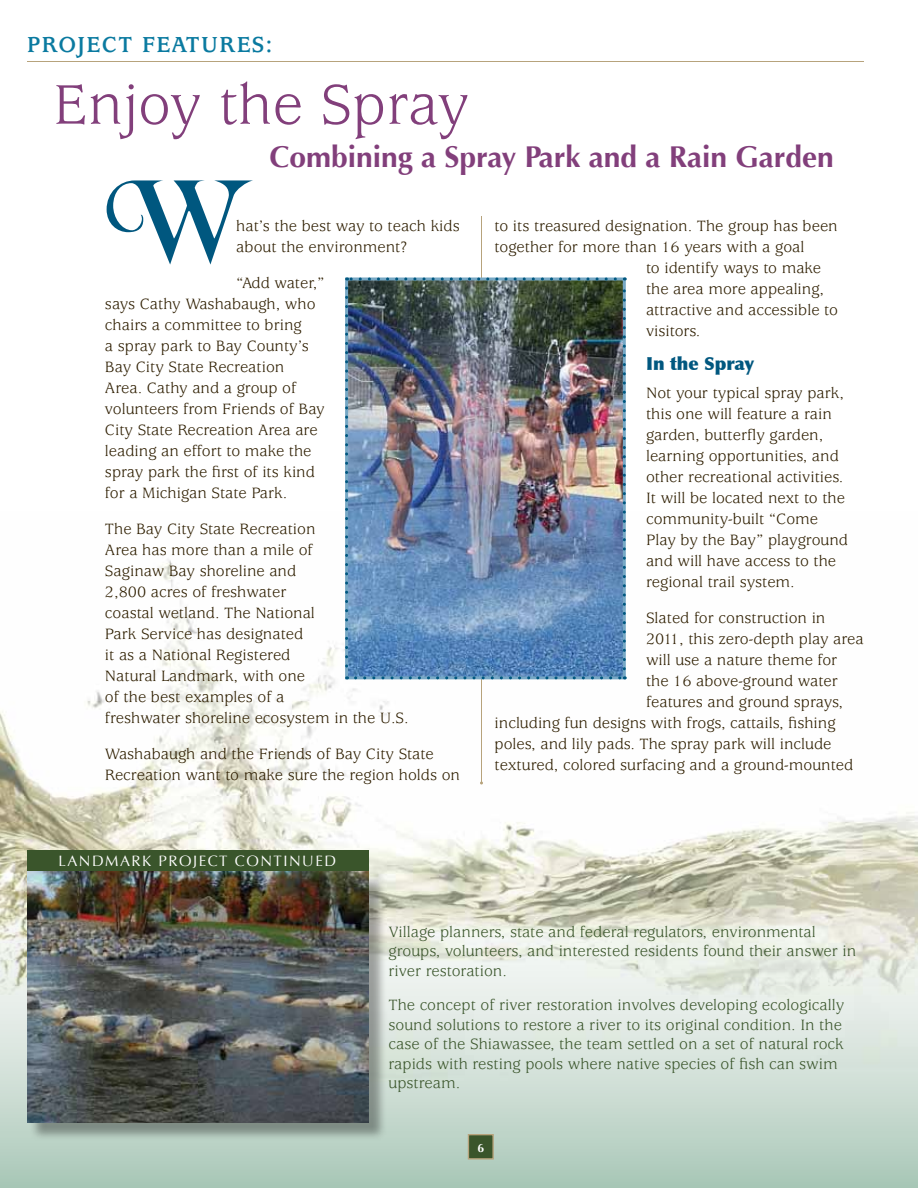
<style>
.page{position:relative;width:918px;height:1188px;background:#fff}
.page>*{position:absolute;margin:0;border:0;box-sizing:border-box;transform-origin:0 0}
.t1{font:107.85px "Schwarzwald";color:#00577f}
.t2{font:61.5px "Usherwood";color:#823f7b}
.t3{font:700 30px "Optima";color:#823f7b}
.t4{font:700 24px "Usherwood";letter-spacing:.06em;color:#0a7aa0}
.t5{font:900 18px "Optima";color:#00577f}
.t6{font:16.5px/21px "Usherwood";color:#2e1e00}
.t7{font:16.5px/19.5px "Usherwood";color:#3a552b}
.t8{font:15px "Optima";letter-spacing:.1em;color:#fff}
.t9{font:700 12px "Optima";color:#fff}
</style>
<div class="page">
<div style="left:0;top:819px;width:918px;height:369px;background:#b2cdbf"></div>
<img style="left:0;top:559px;width:918px;height:575px">
<div style="left:29px;top:874px;width:358px;height:267px;background:#000;opacity:.35"></div>
<img style="left:27px;top:872px;width:342px;height:251px">
<div style="left:468px;top:1134px;width:26px;height:26px;background:#3a552b;border:1px solid #b7a37c"></div>
<hr style="left:481px;top:216px;width:1px;height:567px;background:#b7a37c">
<img style="left:349px;top:282px;width:273px;height:393px">
<svg style="left:345px;top:288px;width:3px;height:391px"></svg>
<svg style="left:356px;top:676px;width:269px;height:3px"></svg>
<svg style="left:623px;top:277px;width:3px;height:392px"></svg>
<svg style="left:347px;top:277px;width:268px;height:3px"></svg>
<div style="left:27px;top:850px;width:342px;height:21px;background:#3a552b"></div>
<hr style="left:27px;top:61px;width:837px;height:1px;background:#b7a37c">
<h3 class="t4" style="left:27px;top:32px;width:247px">PROJECT FEATURES:</h3>
<h2 class="t2" style="left:52px;top:71px;width:418px">Enjoy the Spray</h2>
<h3 class="t3" style="left:269px;top:139px;width:566px">Combining a Spray Park and a Rain Garden</h3>
<h1 class="t1" style="left:105px;top:159px;width:133px">W</h1>
<p class="t6" style="left:236px;top:216px;width:225px">hat’s the best way to teach kids about the environment?</p>
<p class="t6" style="left:105px;top:273px;width:221px;text-indent:131px">“Add water,” says Cathy Washabaugh, who chairs a committee to bring<br>a spray park to Bay County’s<br>Bay City State Recreation<br>Area. Cathy and a group of volunteers from Friends of Bay<br>City State Recreation Area are leading an effort to make the spray park the first of its kind for a Michigan State Park.</p>
<p class="t6" style="left:105px;top:519px;width:305px">The Bay City State Recreation<br>Area has more than a mile of<br>Saginaw Bay shoreline and<br>2,800 acres of freshwater<br>coastal wetland. The National<br>Park Service has designated<br>it as a National Registered<br>Natural Landmark, with one<br>of the best examples of a<br>freshwater shoreline ecosystem in the U.S.</p>
<p class="t6" style="left:105px;top:744px;width:357px">Washabaugh and the Friends of Bay City State<br>Recreation want to make sure the region holds on</p>
<p class="t8" style="left:58px;top:852px;width:60px">LAN DMAR</p>
<p class="t8" style="left:142px;top:852px;width:106px">K PROJECT CONT</p>
<p class="t8" style="left:283px;top:852px;width:18px">INUE</p>
<p class="t8" style="left:324px;top:852px;width:13px">D</p>
<p class="t6" style="left:495px;top:216px;width:345px">to its treasured designation. The group has been</p>
<p class="t6" style="left:495px;top:237px;width:311px">together for more than 16 years with a goal</p>
<p class="t6" style="left:646px;top:258px;width:177px">to identify ways to make</p>
<p class="t6" style="left:646px;top:279px;width:180px">the area more appealing,</p>
<p class="t6" style="left:646px;top:300px;width:193px">attractive and accessible to</p>
<p class="t6" style="left:646px;top:321px;width:56px">visitors.</p>
<p class="t5" style="left:646px;top:353px;width:109px">In the Spray</p>
<p class="t6" style="left:646px;top:383px;width:204px">Not your typical spray park, this one will feature a rain garden, butterfly garden, learning opportunities, and other recreational activities.<br>It will be located next to the community-built “Come<br>Play by the Bay” playground and will have access to the regional trail system.</p>
<p class="t6" style="left:646px;top:608px;width:181px">Slated for construction in</p>
<p class="t6" style="left:646px;top:629px;width:219px">2011, this zero-depth play area</p>
<p class="t6" style="left:646px;top:650px;width:193px">will use a nature theme for</p>
<p class="t6" style="left:646px;top:671px;width:193px">the 16 above-ground water</p>
<p class="t6" style="left:646px;top:692px;width:199px">features and ground sprays,</p>
<p class="t6" style="left:495px;top:713px;width:343px">including fun designs with frogs, cattails, fishing</p>
<p class="t6" style="left:495px;top:734px;width:338px">poles, and lily pads. The spray park will include</p>
<p class="t6" style="left:495px;top:755px;width:360px">textured, colored surfacing and a ground-mounted</p>
<p class="t7" style="left:388px;top:923px;width:469px">Village planners, state and federal regulators, environmental groups, volunteers, and interested residents found their answer in river restoration.</p>
<p class="t7" style="left:388px;top:996px;width:457px">The concept of river restoration involves developing ecologically sound solutions to restore a river to its original condition. In the case of the Shiawassee, the team settled on a set of natural rock rapids with resting pools where native species of fish can swim upstream.</p>
<p class="t9" style="left:477px;top:1140px;width:8px">6</p>
</div>
